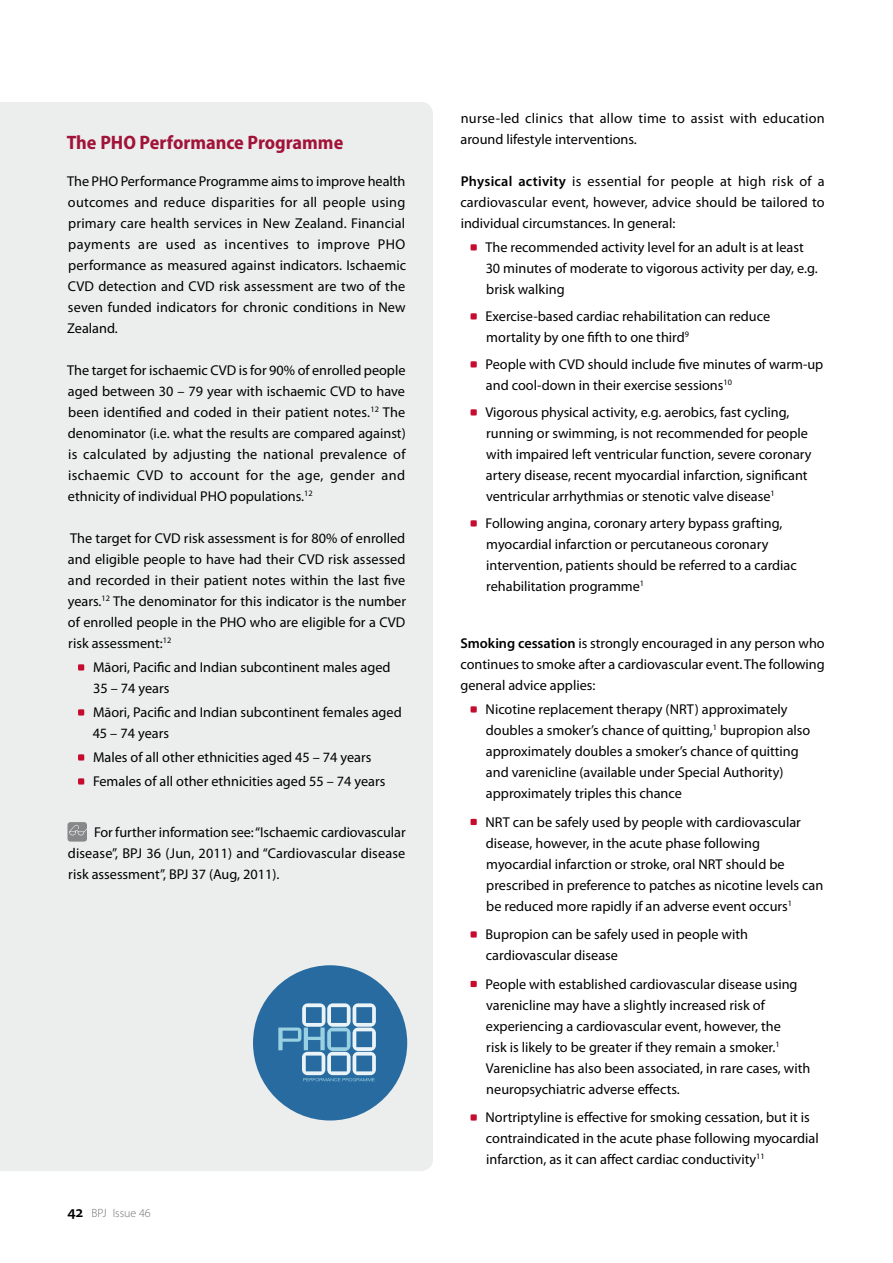
<style>
.page{position:relative;width:893px;height:1263px;background:#fff}
.page>*{position:absolute;margin:0;border:0;box-sizing:border-box;transform-origin:0 0}
.t1{font:700 semi-condensed 19.5px "Myriad Pro";color:#a11338}
.t2{font:14.25px/21px "Myriad Pro";color:#000}
.t3{font:14.25px/21px "Myriad Pro";letter-spacing:.02em;color:#000}
.t4{font:300 12px "Myriad Pro";color:#707173}
.s1{font-weight:600;font-size:15.75px;color:#000}
.s2{font-weight:600}
</style>
<div class="page">
<div style="left:0;top:102px;width:433px;height:1069px;background:#eceded"></div>
<div style="left:253px;top:965px;width:154px;height:155px;background:#286ba0;border-radius:50%"></div>
<svg style="left:278px;top:1003px;width:98px;height:78px"></svg>
<svg style="left:470px;top:244px;width:7px;height:7px"></svg>
<svg style="left:470px;top:313px;width:7px;height:7px"></svg>
<svg style="left:470px;top:361px;width:7px;height:7px"></svg>
<svg style="left:470px;top:409px;width:7px;height:7px"></svg>
<svg style="left:470px;top:520px;width:7px;height:7px"></svg>
<svg style="left:470px;top:706px;width:7px;height:7px"></svg>
<svg style="left:470px;top:819px;width:7px;height:6px"></svg>
<svg style="left:470px;top:931px;width:7px;height:7px"></svg>
<svg style="left:470px;top:981px;width:7px;height:6px"></svg>
<svg style="left:470px;top:1114px;width:7px;height:7px"></svg>
<svg style="left:78px;top:664px;width:6px;height:7px"></svg>
<svg style="left:78px;top:709px;width:6px;height:7px"></svg>
<svg style="left:78px;top:754px;width:6px;height:7px"></svg>
<svg style="left:78px;top:778px;width:6px;height:7px"></svg>
<div style="left:68px;top:822px;width:19px;height:19px;background:#87888a;border-radius:3px"></div>
<svg style="left:69px;top:825px;width:18px;height:10px"></svg>
<h1 class="t1" style="left:67px;top:132px;width:278px">The PHO Performance Programme</h1>
<p class="t2" style="left:67px;top:170px;width:341px;text-align:justify">The PHO Performance Programme aims to improve health outcomes and reduce disparities for all people using primary care health services in New Zealand. Financial payments are used as incentives to improve PHO performance as measured against indicators. Ischaemic CVD detection and CVD risk assessment are two of the seven funded indicators for chronic conditions in New Zealand.</p>
<p class="t2" style="left:67px;top:360px;width:340px;text-align:justify">The target for ischaemic CVD is for 90% of enrolled people aged between 30 – 79 year with ischaemic CVD to have been identified and coded in their patient notes.<sup>12</sup> The denominator (i.e. what the results are compared against) is calculated by adjusting the national prevalence of ischaemic CVD to account for the age, gender and ethnicity of individual PHO populations.<sup>12</sup></p>
<p class="t2" style="left:68px;top:527px;width:340px;text-align:justify">The target for CVD risk assessment is for 80% of enrolled and eligible people to have had their CVD risk assessed and recorded in their patient notes within the last five years.<sup>12</sup> The denominator for this indicator is the number of enrolled people in the PHO who are eligible for a CVD risk assessment:<sup>12</sup></p>
<p class="t2" style="left:93px;top:656px;width:299px">Māori, Pacific and Indian subcontinent males aged<br>35 – 74 years</p>
<p class="t2" style="left:93px;top:701px;width:311px">Māori, Pacific and Indian subcontinent females aged<br>45 – 74 years</p>
<p class="t2" style="left:93px;top:745px;width:294px;line-height:24px">Males of all other ethnicities aged 45 – 74 years<br>Females of all other ethnicities aged 55 – 74 years</p>
<p class="t2" style="left:68px;top:821px;width:339px;text-align:justify;text-indent:26px">For further information see: “Ischaemic cardiovascular disease”, BPJ 36 (Jun, 2011) and “Cardiovascular disease risk assessment”, BPJ 37 (Aug, 2011).</p>
<p class="t4" style="left:68px;top:1206px;width:85px"><span class="s1">42</span> BPJ Issue 46</p>
<p class="t3" style="left:460px;top:107px;width:366px">nurse-led clinics that allow time to assist with education around lifestyle interventions.</p>
<p class="t2" style="left:460px;top:170px;width:366px;text-align:justify"><span class="s2">Physical activity</span> is essential for people at high risk of a cardiovascular event, however, advice should be tailored to individual circumstances. In general:</p>
<p class="t2" style="left:485px;top:236px;width:334px">The recommended activity level for an adult is at least<br>30 minutes of moderate to vigorous activity per day, e.g. brisk walking</p>
<p class="t2" style="left:485px;top:305px;width:286px">Exercise-based cardiac rehabilitation can reduce mortality by one fifth to one third<sup>9</sup></p>
<p class="t2" style="left:485px;top:353px;width:339px">People with CVD should include five minutes of warm-up and cool-down in their exercise sessions<sup>10</sup></p>
<p class="t2" style="left:485px;top:401px;width:328px">Vigorous physical activity, e.g. aerobics, fast cycling, running or swimming, is not recommended for people with impaired left ventricular function, severe coronary artery disease, recent myocardial infarction, significant ventricular arrhythmias or stenotic valve disease<sup>1</sup></p>
<p class="t2" style="left:485px;top:512px;width:313px">Following angina, coronary artery bypass grafting, myocardial infarction or percutaneous coronary intervention, patients should be referred to a cardiac rehabilitation programme<sup>1</sup></p>
<p class="t2" style="left:460px;top:632px;width:366px;text-align:justify"><span class="s2">Smoking cessation</span> is strongly encouraged in any person who continues to smoke after a cardiovascular event. The following general advice applies:</p>
<p class="t2" style="left:485px;top:698px;width:326px">Nicotine replacement therapy (NRT) approximately doubles a smoker’s chance of quitting,<sup>1</sup> bupropion also approximately doubles a smoker’s chance of quitting and varenicline (available under Special Authority) approximately triples this chance</p>
<p class="t2" style="left:485px;top:811px;width:339px">NRT can be safely used by people with cardiovascular disease, however, in the acute phase following myocardial infarction or stroke, oral NRT should be prescribed in preference to patches as nicotine levels can be reduced more rapidly if an adverse event occurs<sup>1</sup></p>
<p class="t2" style="left:485px;top:923px;width:264px">Bupropion can be safely used in people with cardiovascular disease</p>
<p class="t2" style="left:485px;top:973px;width:326px">People with established cardiovascular disease using varenicline may have a slightly increased risk of experiencing a cardiovascular event, however, the<br>risk is likely to be greater if they remain a smoker.<sup>1<br></sup>Varenicline has also been associated, in rare cases, with neuropsychiatric adverse effects.</p>
<p class="t2" style="left:485px;top:1106px;width:335px">Nortriptyline is effective for smoking cessation, but it is contraindicated in the acute phase following myocardial infarction, as it can affect cardiac conductivity<sup>11</sup></p>
</div>
